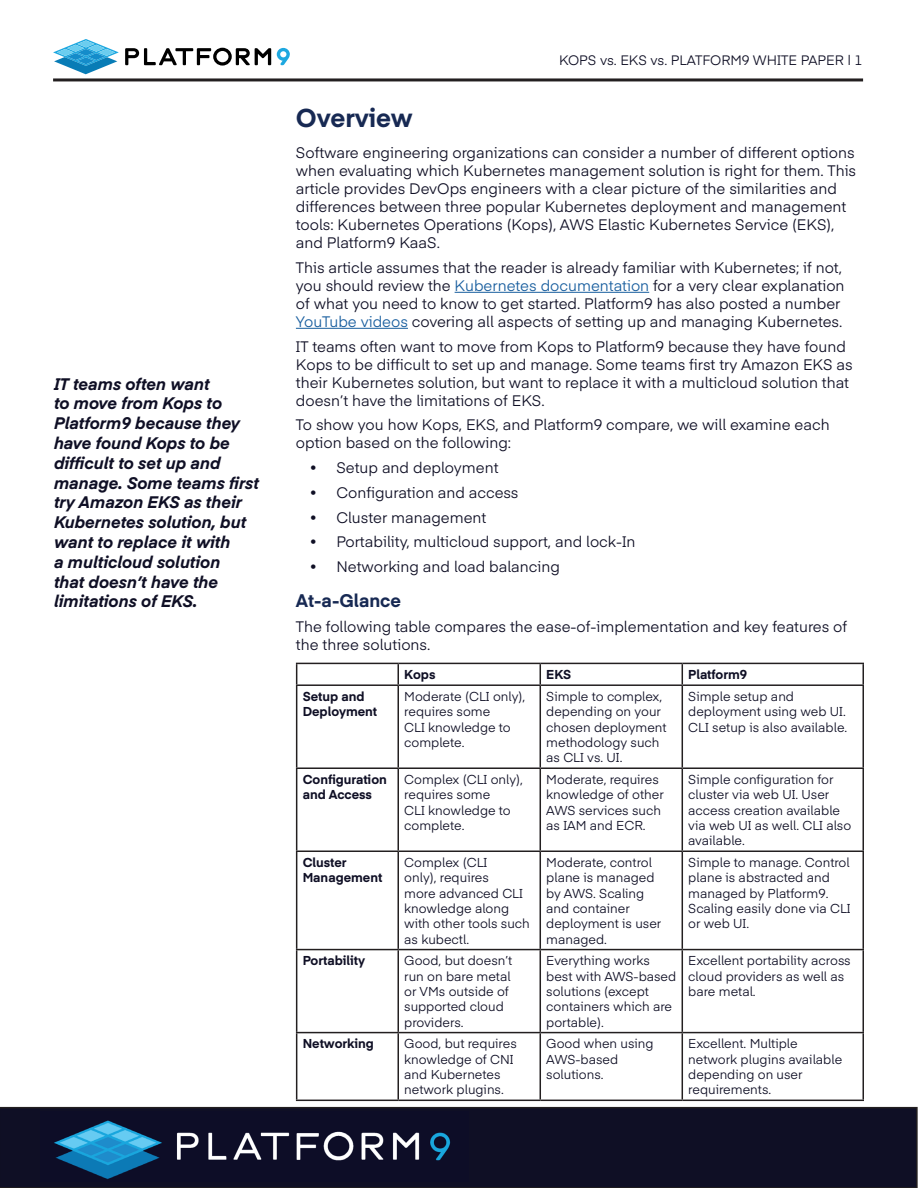
<style>
.page{position:relative;width:918px;height:1188px;background:#fff}
.page>*{position:absolute;margin:0;border:0;box-sizing:border-box;transform-origin:0 0}
.Heading_2{font:700 25.5px "Eina 04";color:#172953}
.Heading_3{font:700 18px "Eina 04";color:#172953}
.quote{font:italic 700 16.5px/19.8px "Eina 04";color:#0f0f25}
.copy{font:15px/18px "Eina 04";color:#0f0f25}
.copy-2{font:13.5px "Eina 04";color:#0f0f25}
.Table_text{font:12.75px/15.3px "Eina 04";color:#0f0f25}
.Table_text-2{font:700 12.75px/15.3px "Eina 04";color:#0f0f25}
.s1{color:#175d9e}
</style>
<div class="page">
<div style="left:0;top:1107px;width:918px;height:81px;background:#0f0f25"></div>
<img style="left:40px;top:1111px;width:429px;height:71px">
<hr style="left:53px;top:78px;width:810px;height:3px;background:#231f20">
<svg style="left:277px;top:48px;width:13px;height:17px"></svg>
<svg style="left:125px;top:48px;width:146px;height:18px"></svg>
<svg style="left:53px;top:39px;width:66px;height:35px"></svg>
<hr style="left:455px;top:292px;width:194px;height:1px;background:#175d9e">
<hr style="left:296px;top:328px;width:112px;height:1px;background:#175d9e">
<hr style="left:296px;top:663px;width:102px;height:1px;background:#231f20">
<svg style="left:296px;top:664px;width:1px;height:20px"></svg>
<hr style="left:398px;top:663px;width:142px;height:1px;background:#231f20">
<svg style="left:398px;top:664px;width:1px;height:20px"></svg>
<hr style="left:540px;top:663px;width:142px;height:1px;background:#231f20">
<svg style="left:540px;top:664px;width:1px;height:20px"></svg>
<hr style="left:682px;top:663px;width:182px;height:1px;background:#231f20">
<svg style="left:682px;top:664px;width:1px;height:20px"></svg>
<hr style="left:862px;top:664px;width:2px;height:20px;background:#231f20">
<hr style="left:296px;top:684px;width:102px;height:2px;background:#231f20">
<hr style="left:296px;top:686px;width:1px;height:81px;background:#231f20">
<hr style="left:398px;top:684px;width:142px;height:2px;background:#231f20">
<hr style="left:398px;top:686px;width:1px;height:81px;background:#231f20">
<hr style="left:540px;top:684px;width:142px;height:2px;background:#231f20">
<hr style="left:540px;top:686px;width:1px;height:81px;background:#231f20">
<hr style="left:682px;top:684px;width:182px;height:2px;background:#231f20">
<hr style="left:682px;top:686px;width:1px;height:81px;background:#231f20">
<hr style="left:862px;top:686px;width:2px;height:81px;background:#231f20">
<hr style="left:296px;top:767px;width:102px;height:2px;background:#231f20">
<hr style="left:296px;top:769px;width:1px;height:82px;background:#231f20">
<hr style="left:398px;top:767px;width:142px;height:2px;background:#231f20">
<hr style="left:398px;top:769px;width:1px;height:82px;background:#231f20">
<hr style="left:540px;top:767px;width:142px;height:2px;background:#231f20">
<hr style="left:540px;top:769px;width:1px;height:82px;background:#231f20">
<hr style="left:682px;top:767px;width:182px;height:2px;background:#231f20">
<hr style="left:682px;top:769px;width:1px;height:82px;background:#231f20">
<hr style="left:862px;top:769px;width:2px;height:82px;background:#231f20">
<hr style="left:296px;top:851px;width:102px;height:1px;background:#231f20">
<hr style="left:296px;top:852px;width:1px;height:97px;background:#231f20">
<hr style="left:398px;top:851px;width:142px;height:1px;background:#231f20">
<hr style="left:398px;top:852px;width:1px;height:97px;background:#231f20">
<hr style="left:540px;top:851px;width:142px;height:1px;background:#231f20">
<hr style="left:540px;top:852px;width:1px;height:97px;background:#231f20">
<hr style="left:682px;top:851px;width:182px;height:1px;background:#231f20">
<hr style="left:682px;top:852px;width:1px;height:97px;background:#231f20">
<hr style="left:862px;top:852px;width:2px;height:97px;background:#231f20">
<hr style="left:296px;top:949px;width:102px;height:1px;background:#231f20">
<hr style="left:296px;top:950px;width:1px;height:82px;background:#231f20">
<hr style="left:398px;top:949px;width:142px;height:1px;background:#231f20">
<hr style="left:398px;top:950px;width:1px;height:82px;background:#231f20">
<hr style="left:540px;top:949px;width:142px;height:1px;background:#231f20">
<hr style="left:540px;top:950px;width:1px;height:82px;background:#231f20">
<hr style="left:682px;top:949px;width:182px;height:1px;background:#231f20">
<hr style="left:682px;top:950px;width:1px;height:82px;background:#231f20">
<hr style="left:862px;top:950px;width:2px;height:82px;background:#231f20">
<hr style="left:296px;top:1032px;width:102px;height:1px;background:#231f20">
<hr style="left:296px;top:1033px;width:1px;height:67px;background:#231f20">
<hr style="left:398px;top:1032px;width:142px;height:1px;background:#231f20">
<hr style="left:398px;top:1033px;width:1px;height:67px;background:#231f20">
<hr style="left:540px;top:1032px;width:142px;height:1px;background:#231f20">
<hr style="left:540px;top:1033px;width:1px;height:67px;background:#231f20">
<hr style="left:682px;top:1032px;width:182px;height:1px;background:#231f20">
<hr style="left:682px;top:1033px;width:1px;height:67px;background:#231f20">
<hr style="left:862px;top:1033px;width:2px;height:67px;background:#231f20">
<hr style="left:296px;top:1100px;width:102px;height:1px;background:#231f20">
<hr style="left:398px;top:1100px;width:142px;height:1px;background:#231f20">
<hr style="left:540px;top:1100px;width:142px;height:1px;background:#231f20">
<hr style="left:682px;top:1100px;width:182px;height:1px;background:#231f20">
<p class="quote" style="left:54px;top:373px;width:207px">IT teams often want<br>to move from Kops to<br>Platform9 because they have found Kops to be difficult to set up and manage. Some teams first try Amazon EKS as their<br>Kubernetes solution, but want to replace it with<br>a multicloud solution<br>that doesn’t have the limitations of EKS.</p>
<p class="copy-2" style="left:559px;top:50px;width:305px">KOPS vs. EKS vs. PLATFORM9 WHITE PAPER | 1</p>
<p class="Heading_2" style="left:296px;top:99px;width:118px">Overview</p>
<p class="copy" style="left:296px;top:143px;width:562px">Software engineering organizations can consider a number of different options when evaluating which Kubernetes management solution is right for them. This article provides DevOps engineers with a clear picture of the similarities and differences between three popular Kubernetes deployment and management tools: Kubernetes Operations (Kops), AWS Elastic Kubernetes Service (EKS), and Platform9 KaaS.</p>
<p class="copy" style="left:296px;top:257px;width:550px">This article assumes that the reader is already familiar with Kubernetes; if not, you should review the <span class="s1">Kubernetes documentation</span> for a very clear explanation of what you need to know to get started. Platform9 has also posted a number <span class="s1">YouTube videos</span> covering all aspects of setting up and managing Kubernetes.</p>
<p class="copy" style="left:296px;top:336px;width:558px">IT teams often want to move from Kops to Platform9 because they have found Kops to be difficult to set up and manage. Some teams first try Amazon EKS as their Kubernetes solution, but want to replace it with a multicloud solution that doesn’t have the limitations of EKS.</p>
<p class="copy" style="left:296px;top:415px;width:535px">To show you how Kops, EKS, and Platform9 compare, we will examine each option based on the following:</p>
<p class="copy" style="left:309px;top:458px;width:191px">• Setup and deployment</p>
<p class="copy" style="left:309px;top:482px;width:211px">• Configuration and access</p>
<p class="copy" style="left:309px;top:507px;width:178px">• Cluster management</p>
<p class="copy" style="left:309px;top:532px;width:328px">• Portability, multicloud support, and lock-In</p>
<p class="copy" style="left:309px;top:557px;width:252px">• Networking and load balancing</p>
<p class="Heading_3" style="left:296px;top:587px;width:106px">At-a-Glance</p>
<p class="copy" style="left:296px;top:617px;width:553px">The following table compares the ease-of-implementation and key features of the three solutions.</p>
<p class="Table_text-2" style="left:404px;top:666px;width:33px">Kops</p>
<p class="Table_text-2" style="left:546px;top:666px;width:27px">EKS</p>
<p class="Table_text-2" style="left:688px;top:666px;width:61px">Platform9</p>
<p class="Table_text-2" style="left:303px;top:688px;width:76px">Setup and<br>Deployment</p>
<p class="Table_text" style="left:404px;top:688px;width:123px">Moderate (CLI only), requires some<br>CLI knowledge to complete.</p>
<p class="Table_text" style="left:546px;top:688px;width:122px">Simple to complex, depending on your chosen deployment methodology such as CLI vs. UI.</p>
<p class="Table_text" style="left:688px;top:688px;width:161px">Simple setup and deployment using web UI.<br>CLI setup is also available.</p>
<p class="Table_text-2" style="left:303px;top:771px;width:86px">Configuration and Access</p>
<p class="Table_text" style="left:404px;top:771px;width:120px">Complex (CLI only), requires some<br>CLI knowledge to complete.</p>
<p class="Table_text" style="left:546px;top:771px;width:119px">Moderate, requires knowledge of other<br>AWS services such as IAM and ECR.</p>
<p class="Table_text" style="left:688px;top:771px;width:164px">Simple configuration for cluster via web UI. User access creation available via web UI as well. CLI also available.</p>
<p class="Table_text-2" style="left:303px;top:854px;width:81px">Cluster<br>Management</p>
<p class="Table_text" style="left:404px;top:854px;width:127px">Complex (CLI<br>only), requires<br>more advanced CLI knowledge along with other tools such as kubectl.</p>
<p class="Table_text" style="left:546px;top:854px;width:117px">Moderate, control plane is managed by AWS. Scaling and container deployment is user managed.</p>
<p class="Table_text" style="left:688px;top:854px;width:164px">Simple to manage. Control plane is abstracted and managed by Platform9.<br>Scaling easily done via CLI or web UI.</p>
<p class="Table_text-2" style="left:303px;top:952px;width:64px">Portability</p>
<p class="Table_text" style="left:404px;top:952px;width:110px">Good, but doesn’t run on bare metal or VMs outside of supported cloud providers.</p>
<p class="Table_text" style="left:546px;top:952px;width:132px">Everything works best with AWS-based solutions (except containers which are portable).</p>
<p class="Table_text" style="left:688px;top:952px;width:164px">Excellent portability across cloud providers as well as bare metal.</p>
<p class="Table_text-2" style="left:303px;top:1035px;width:73px">Networking</p>
<p class="Table_text" style="left:404px;top:1035px;width:114px">Good, but requires knowledge of CNI and Kubernetes network plugins.</p>
<p class="Table_text" style="left:546px;top:1035px;width:109px">Good when using<br>AWS-based solutions.</p>
<p class="Table_text" style="left:688px;top:1035px;width:156px">Excellent. Multiple network plugins available depending on user requirements.</p>
</div>
